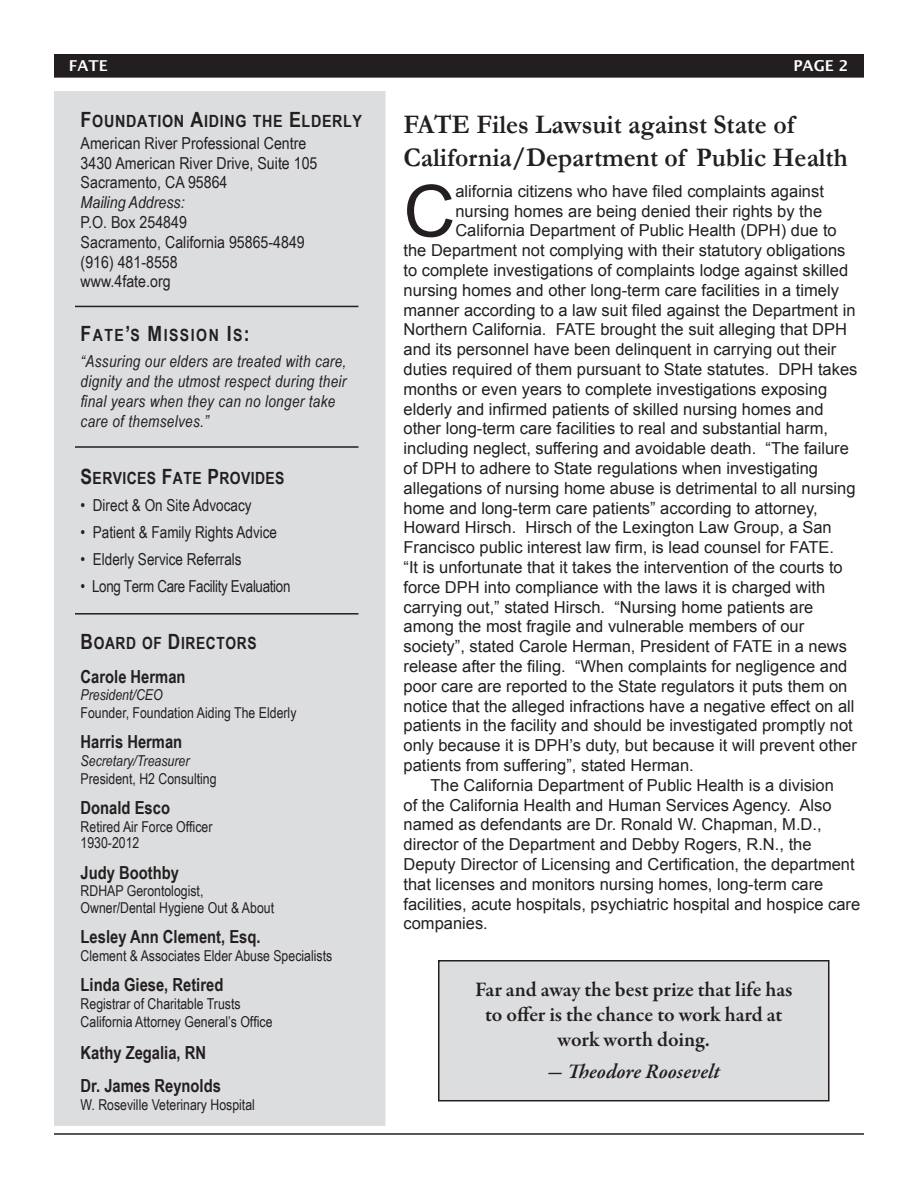
<style>
.page{position:relative;width:918px;height:1188px;background:#fff}
.page>*{position:absolute;margin:0;border:0;box-sizing:border-box;transform-origin:0 0}
.t1{font:71.85px "Arial";color:#231f20}
.t2{font:700 27px/32.4px "Garamond";color:#231f20;scale:.95 1}
.t3{font:600 21px/25.2px "Garamond Premr Pro";letter-spacing:-.005em;color:#231f20;text-align:center}
.t4{font:italic 600 21px "Garamond Premr Pro";letter-spacing:-.005em;color:#231f20}
.t5{font:700 18px/32.7px "Arial Narrow";color:#231f20}
.t6{font:16.8px "Arial Narrow Bold SC800";letter-spacing:.035em;color:#231f20}
.t7{font:16.8px "Arial Narrow Bold SC800";letter-spacing:.035em;color:#231f20;scale:1.04 1}
.t8{font:16.8px "Arial Narrow Bold SC800";letter-spacing:.085em;color:#231f20}
.t9{font:16.5px "Arial";color:#231f20}
.t10{font:16.5px/19.8px "Arial Narrow";color:#231f20;scale:1.05 1}
.t11{font:italic 16.5px/19.8px "Arial Narrow";letter-spacing:.02em;color:#231f20}
.t12{font:16.5px "Arial Narrow";color:#231f20}
.t13{font:16.5px "Arial Narrow";letter-spacing:-.02em;color:#231f20}
.t14{font:italic 16.5px "Arial Narrow";color:#231f20;scale:1.05 1}
.t15{font:15px/16.5px "Arial Narrow";color:#231f20}
.t16{font:italic 15px "Arial Narrow";color:#231f20}
.t17{font:600 15px "Lucida Sans";color:#fff}
.s1{font-size:21px}
</style>
<div class="page">
<hr style="left:54px;top:1133px;width:810px;height:2px;background:#231f20">
<div style="left:55px;top:55px;width:808px;height:22px;background:#231f20"></div>
<div style="left:54px;top:54px;width:810px;height:24px;border:2px solid #231f20"></div>
<div style="left:54px;top:91px;width:332px;height:1035px;background:#dcdddf;border:2px solid #dcdddf"></div>
<hr style="left:75px;top:306px;width:283px;height:1px;background:#231f20">
<hr style="left:75px;top:446px;width:283px;height:2px;background:#231f20">
<hr style="left:75px;top:613px;width:283px;height:2px;background:#231f20">
<div style="left:439px;top:961px;width:390px;height:140px;background:#dcdddf"></div>
<div style="left:438px;top:960px;width:392px;height:141px;border:2px solid #231f20"></div>
<p class="t17" style="left:69px;top:57px;width:41px">FATE</p>
<p class="t17" style="left:793px;top:57px;width:56px">PAGE 2</p>
<p class="t7" style="left:81px;top:108px;width:272px"><span class="s1">F</span>OUNDATION <span class="s1">A</span>IDING THE <span class="s1">E</span>LDERLY</p>
<p class="t10" style="left:81px;top:133px;width:227px">American River Professional Centre<br>3430 American River Drive, Suite 105<br>Sacramento, CA 95864</p>
<p class="t14" style="left:81px;top:191px;width:101px">Mailing Address:</p>
<p class="t10" style="left:81px;top:212px;width:215px">P.O. Box 254849<br>Sacramento, California 95865-4849 (916) 481-8558<br>www.4fate.org</p>
<p class="t8" style="left:81px;top:322px;width:171px"><span class="s1">F</span>ATE<span class="s1">’</span>S <span class="s1">M</span>ISSION <span class="s1">I</span>S<span class="s1">:</span></p>
<p class="t11" style="left:81px;top:351px;width:267px">“Assuring our elders are treated with care, dignity and the utmost respect during their final years when they can no longer take care of themselves.”</p>
<p class="t6" style="left:81px;top:465px;width:205px"><span class="s1">S</span>ERVICES <span class="s1">F</span>ATE <span class="s1">P</span>ROVIDES</p>
<p class="t12" style="left:81px;top:493px;width:172px">• Direct &amp; On Site Advocacy</p>
<p class="t12" style="left:81px;top:520px;width:198px">• Patient &amp; Family Rights Advice</p>
<p class="t12" style="left:81px;top:547px;width:163px">• Elderly Service Referrals</p>
<p class="t13" style="left:81px;top:574px;width:211px">• Long Term Care Facility Evaluation</p>
<p class="t6" style="left:81px;top:630px;width:177px"><span class="s1">B</span>OARD OF <span class="s1">D</span>IRECTORS</p>
<p class="t5" style="left:81px;top:659px;width:106px">Carole Herman</p>
<p class="t16" style="left:81px;top:685px;width:84px">President/CEO</p>
<p class="t15" style="left:81px;top:704px;width:217px">Founder, Foundation Aiding The Elderly</p>
<p class="t5" style="left:81px;top:725px;width:103px">Harris Herman</p>
<p class="t16" style="left:81px;top:750px;width:110px">Secretary/Treasurer</p>
<p class="t15" style="left:81px;top:769px;width:138px">President, H2 Consulting</p>
<p class="t5" style="left:81px;top:791px;width:91px">Donald Esco</p>
<p class="t15" style="left:81px;top:818px;width:133px">Retired Air Force Officer<br>1930-2012</p>
<p class="t5" style="left:81px;top:855px;width:100px">Judy Boothby</p>
<p class="t15" style="left:81px;top:882px;width:195px">RDHAP Gerontologist,<br>Owner/Dental Hygiene Out &amp; About</p>
<p class="t5" style="left:81px;top:920px;width:181px">Lesley Ann Clement, Esq.</p>
<p class="t15" style="left:81px;top:947px;width:253px">Clement &amp; Associates Elder Abuse Specialists</p>
<p class="t5" style="left:81px;top:968px;width:144px">Linda Giese, Retired</p>
<p class="t15" style="left:81px;top:994px;width:193px;line-height:17.5px">Registrar of Charitable Trusts<br>California Attorney General’s Office</p>
<p class="t5" style="left:81px;top:1036px;width:142px">Kathy Zegalia, RN<br>Dr. James Reynolds</p>
<p class="t15" style="left:81px;top:1096px;width:176px">W. Roseville Veterinary Hospital</p>
<h2 class="t2" style="left:404px;top:109px;width:469px">FATE Files Lawsuit against State of<br>California/Department of Public Health</h2>
<h1 class="t1" style="left:404px;top:164px;width:53px">C</h1>
<p class="t9" style="left:455px;top:180px;width:370px">alifornia citizens who have filed complaints against</p>
<p class="t9" style="left:455px;top:200px;width:368px">nursing homes are being denied their rights by the</p>
<p class="t9" style="left:455px;top:220px;width:383px">California Department of Public Health (DPH) due to</p>
<p class="t9" style="left:404px;top:240px;width:444px">the Department not complying with their statutory obligations</p>
<p class="t9" style="left:404px;top:259px;width:446px">to complete investigations of complaints lodge against skilled</p>
<p class="t9" style="left:404px;top:279px;width:437px">nursing homes and other long-term care facilities in a timely</p>
<p class="t9" style="left:404px;top:299px;width:454px">manner according to a law suit filed against the Department in</p>
<p class="t9" style="left:404px;top:319px;width:445px">Northern California. FATE brought the suit alleging that DPH</p>
<p class="t9" style="left:404px;top:339px;width:434px">and its personnel have been delinquent in carrying out their</p>
<p class="t9" style="left:404px;top:358px;width:455px">duties required of them pursuant to State statutes. DPH takes</p>
<p class="t9" style="left:404px;top:378px;width:425px">months or even years to complete investigations exposing</p>
<p class="t9" style="left:404px;top:398px;width:422px">elderly and infirmed patients of skilled nursing homes and</p>
<p class="t9" style="left:404px;top:418px;width:426px">other long-term care facilities to real and substantial harm,</p>
<p class="t9" style="left:404px;top:438px;width:447px">including neglect, suffering and avoidable death. “The failure</p>
<p class="t9" style="left:404px;top:457px;width:416px">of DPH to adhere to State regulations when investigating</p>
<p class="t9" style="left:404px;top:477px;width:454px">allegations of nursing home abuse is detrimental to all nursing</p>
<p class="t9" style="left:404px;top:497px;width:416px">home and long-term care patients” according to attorney,</p>
<p class="t9" style="left:404px;top:517px;width:430px">Howard Hirsch. Hirsch of the Lexington Law Group, a San</p>
<p class="t9" style="left:404px;top:537px;width:432px">Francisco public interest law firm, is lead counsel for FATE.</p>
<p class="t9" style="left:404px;top:556px;width:441px">“It is unfortunate that it takes the intervention of the courts to</p>
<p class="t9" style="left:404px;top:576px;width:423px">force DPH into compliance with the laws it is charged with</p>
<p class="t9" style="left:404px;top:596px;width:411px">carrying out,” stated Hirsch. “Nursing home patients are</p>
<p class="t9" style="left:404px;top:616px;width:402px">among the most fragile and vulnerable members of our</p>
<p class="t9" style="left:404px;top:636px;width:445px">society”, stated Carole Herman, President of FATE in a news</p>
<p class="t9" style="left:404px;top:655px;width:445px">release after the filing. “When complaints for negligence and</p>
<p class="t9" style="left:404px;top:675px;width:445px">poor care are reported to the State regulators it puts them on</p>
<p class="t9" style="left:404px;top:695px;width:452px">notice that the alleged infractions have a negative effect on all</p>
<p class="t9" style="left:404px;top:715px;width:451px">patients in the facility and should be investigated promptly not</p>
<p class="t9" style="left:404px;top:735px;width:455px">only because it is DPH’s duty, but because it will prevent other</p>
<p class="t9" style="left:404px;top:754px;width:292px">patients from suffering”, stated Herman.</p>
<p class="t9" style="left:431px;top:774px;width:405px">The California Department of Public Health is a division</p>
<p class="t9" style="left:404px;top:794px;width:430px">of the California Health and Human Services Agency. Also</p>
<p class="t9" style="left:404px;top:814px;width:420px">named as defendants are Dr. Ronald W. Chapman, M.D.,</p>
<p class="t9" style="left:404px;top:834px;width:410px">director of the Department and Debby Rogers, R.N., the</p>
<p class="t9" style="left:404px;top:853px;width:453px">Deputy Director of Licensing and Certification, the department</p>
<p class="t9" style="left:404px;top:873px;width:421px">that licenses and monitors nursing homes, long-term care</p>
<p class="t9" style="left:404px;top:893px;width:458px">facilities, acute hospitals, psychiatric hospital and hospice care</p>
<p class="t9" style="left:404px;top:913px;width:86px">companies.</p>
<p class="t3" style="left:475px;top:977px;width:319px">Far and away the best prize that life has to offer is the chance to work hard at work worth doing.</p>
<p class="t4" style="left:547px;top:1058px;width:174px">- Theodore Roosevelt</p>
</div>
